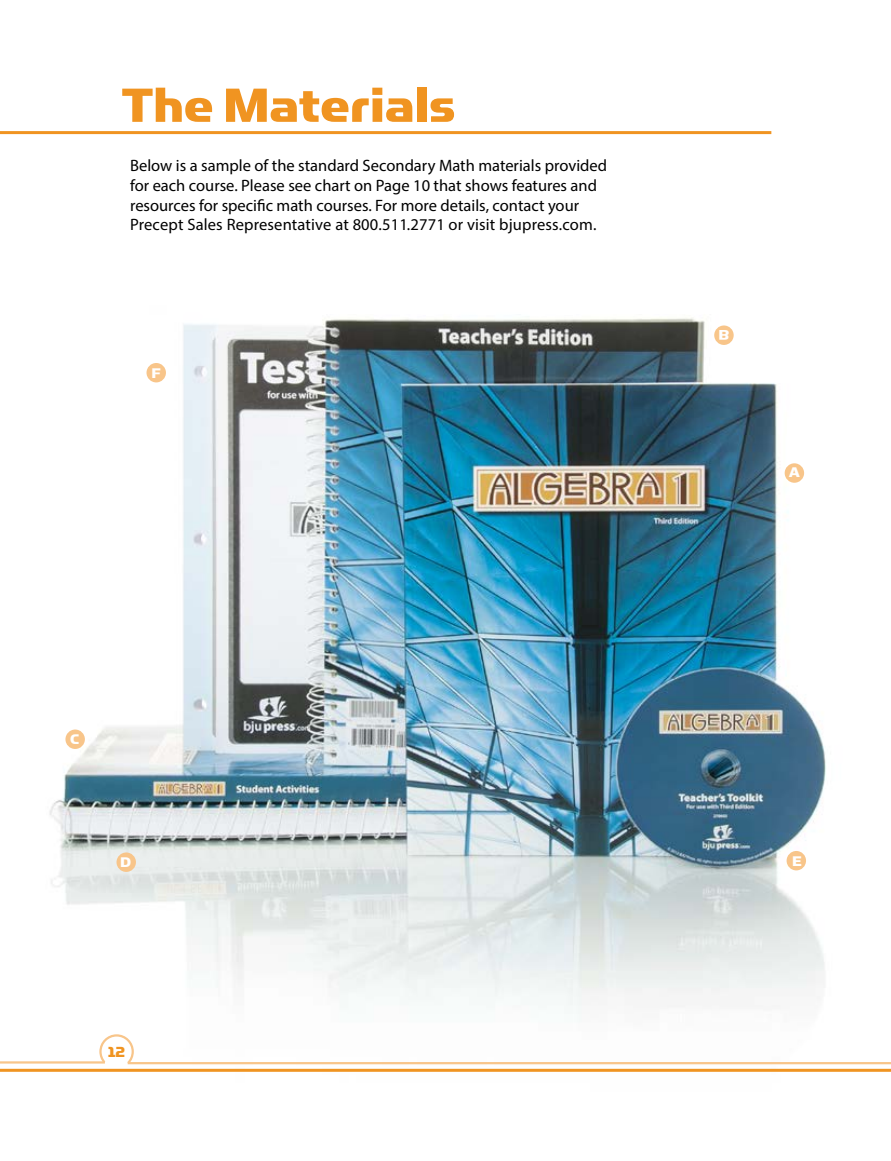
<style>
.page{position:relative;width:891px;height:1161px;background:#fff}
.page>*{position:absolute;margin:0;border:0;box-sizing:border-box;transform-origin:0 0}
.t1{font:54px "Simian Display Chimpanzee";color:#f09421}
.t2{font:16.5px/19.8px "Myriad Pro";color:#000}
.t3{font:16.5px "Simian Display Chimpanzee";color:#f09421}
.t4{font:15.75px "Simian Display Chimpanzee";color:#fff}
</style>
<div class="page">
<img style="left:28px;top:318px;width:839px;height:751px">
<hr style="left:0;top:131px;width:771px;height:3px;background:#f09421">
<hr style="left:0;top:1069px;width:891px;height:3px;background:#f09421">
<hr style="left:128px;top:1062px;width:763px;height:2px;background:#f8c58a">
<svg style="left:98px;top:1033px;width:37px;height:33px"></svg>
<hr style="left:0;top:1061px;width:105px;height:3px;background:#f8c58a">
<div style="left:785px;top:463px;width:19px;height:20px;background:#f8c58a;border-radius:50%"></div>
<div style="left:714px;top:325px;width:20px;height:20px;background:#f8c58a;border-radius:50%"></div>
<div style="left:117px;top:852px;width:19px;height:20px;background:#f8c58a;border-radius:50%"></div>
<div style="left:787px;top:851px;width:19px;height:19px;background:#f8c58a;border-radius:50%"></div>
<div style="left:147px;top:363px;width:19px;height:19px;background:#f8c58a;border-radius:50%"></div>
<div style="left:65px;top:730px;width:20px;height:19px;background:#f8c58a;border-radius:50%"></div>
<h1 class="t1" style="left:122px;top:76px;width:335px">The Materials</h1>
<p class="t2" style="left:130px;top:155px;width:478px">Below is a sample of the standard Secondary Math materials provided for each course. Please see chart on Page 10 that shows features and resources for specific math courses. For more details, contact your Precept Sales Representative at 800.511.2771 or visit bjupress.com.</p>
<p class="t4" style="left:151px;top:364px;width:11px">F</p>
<p class="t4" style="left:789px;top:464px;width:13px">A</p>
<p class="t4" style="left:70px;top:730px;width:11px">C</p>
<p class="t4" style="left:120px;top:853px;width:13px">D</p>
<p class="t4" style="left:792px;top:852px;width:11px">E</p>
<p class="t3" style="left:108px;top:1043px;width:19px">12</p>
</div>
